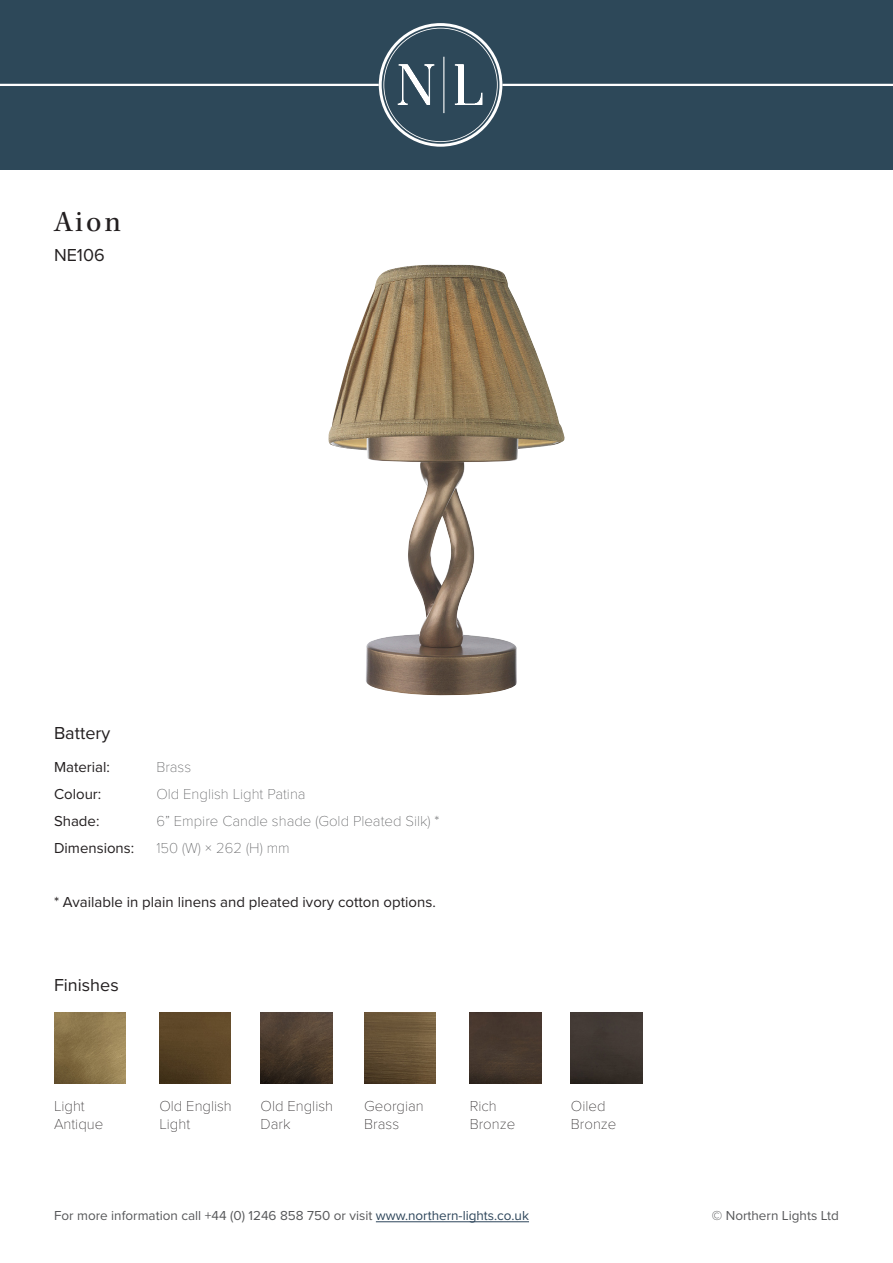
<style>
.page{position:relative;width:893px;height:1263px;background:#fff}
.page>*{position:absolute;margin:0;border:0;box-sizing:border-box;transform-origin:0 0}
.t1{font:30px "Kepler Std";color:#231f20}
.t2{font:18px "Proxima Nova";color:#231f20}
.t3{font:15px/27px "Proxima Nova";color:#231f20}
.t4{font:100 15px "Proxima Nova T";color:#57585a}
.t5{font:100 15px/18px "Proxima Nova T";color:#231f20}
.t6{font:13.5px "Proxima Nova";color:#57585a}
.s1{color:#2e465b}
</style>
<div class="page">
<img style="left:328px;top:265px;width:237px;height:431px">
<hr style="left:376px;top:1221px;width:153px;height:1px;background:#2e465b">
<img style="left:54px;top:1012px;width:71px;height:72px">
<img style="left:159px;top:1012px;width:72px;height:72px">
<img style="left:261px;top:1012px;width:71px;height:72px">
<img style="left:364px;top:1012px;width:72px;height:72px">
<img style="left:470px;top:1012px;width:71px;height:72px">
<img style="left:571px;top:1012px;width:71px;height:72px">
<div style="left:0;top:0;width:893px;height:170px;background:#2d4859"></div>
<hr style="left:502px;top:84px;width:391px;height:2px;background:#fff">
<hr style="left:0;top:84px;width:379px;height:2px;background:#fff">
<svg style="left:379px;top:23px;width:123px;height:124px"></svg>
<p class="t1" style="left:54px;top:205px;width:69px">Aion</p>
<p class="t2" style="left:54px;top:242px;width:52px">NE106</p>
<p class="t2" style="left:54px;top:719px;width:58px">Battery</p>
<p class="t3" style="left:54px;top:753px;width:57px">Material:</p>
<p class="t3" style="left:54px;top:780px;width:49px">Colour:</p>
<p class="t3" style="left:54px;top:807px;width:82px">Shade:<br>Dimensions:</p>
<p class="t4" style="left:156px;top:756px;width:36px">Brass</p>
<p class="t4" style="left:156px;top:783px;width:151px">Old English Light Patina</p>
<p class="t4" style="left:156px;top:810px;width:285px">6” Empire Candle shade (Gold Pleated Silk) *</p>
<p class="t4" style="left:156px;top:837px;width:135px">150 (W) × 262 (H) mm</p>
<p class="t3" style="left:54px;top:888px;width:383px">* Available in plain linens and pleated ivory cotton options.</p>
<p class="t2" style="left:54px;top:972px;width:66px">Finishes</p>
<p class="t5" style="left:54px;top:1096px;width:51px">Light<br>Antique</p>
<p class="t5" style="left:159px;top:1096px;width:74px">Old English<br>Light</p>
<p class="t5" style="left:261px;top:1096px;width:74px">Old English<br>Dark</p>
<p class="t5" style="left:364px;top:1096px;width:61px">Georgian<br>Brass</p>
<p class="t5" style="left:470px;top:1096px;width:29px">Rich</p>
<p class="t5" style="left:470px;top:1114px;width:47px">Bronze</p>
<p class="t5" style="left:571px;top:1096px;width:47px">Oiled<br>Bronze</p>
<p class="t6" style="left:54px;top:1205px;width:476px">For more information call +44 (0) 1246 858 750 or visit <span class="s1">www.northern-lights.co.uk</span></p>
<p class="t6" style="left:712px;top:1205px;width:129px">© Northern Lights Ltd</p>
</div>
